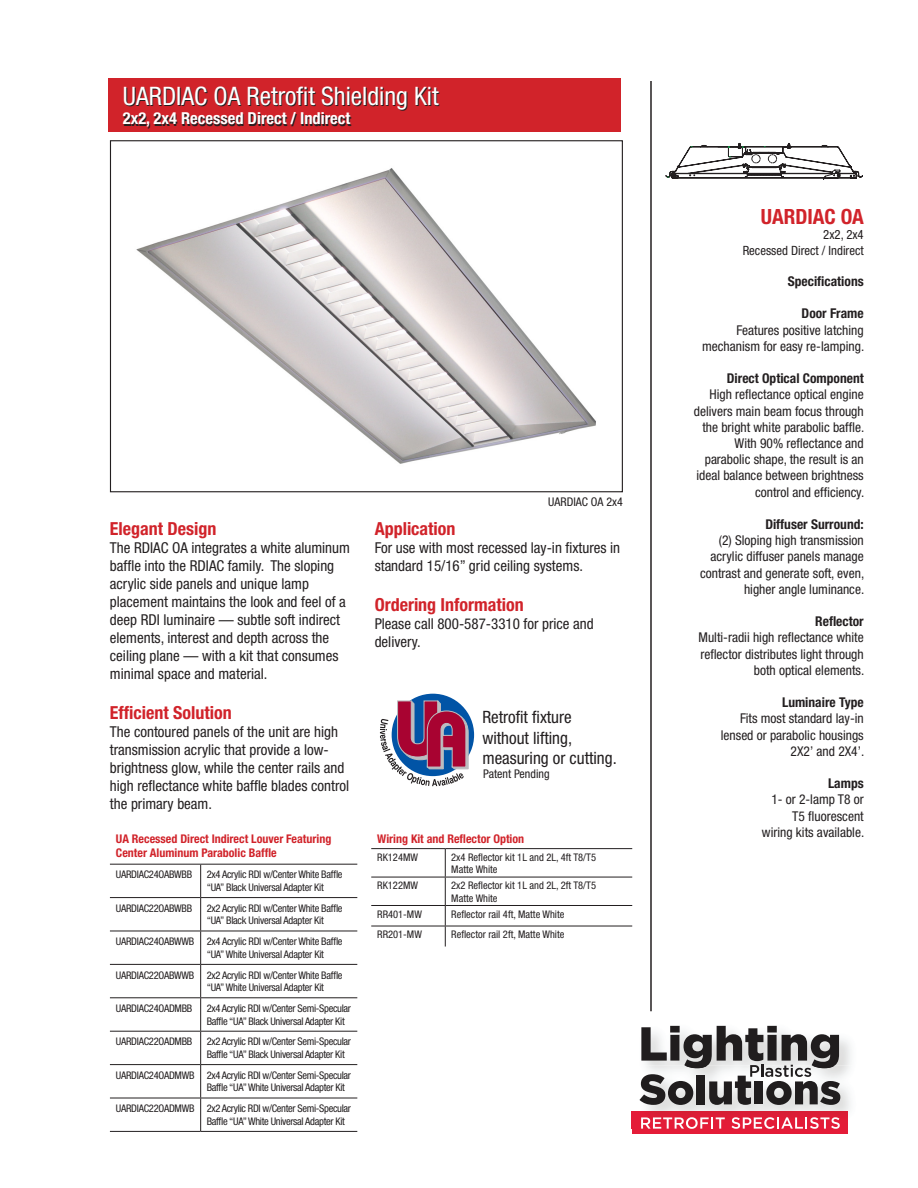
<style>
.page{position:relative;width:918px;height:1188px;background:#fff}
.page>*{position:absolute;margin:0;border:0;box-sizing:border-box;transform-origin:0 0}
.t1{font:condensed 25.5px "Helvetica Neue";color:#fff}
.t2{font:700 condensed 21px "Helvetica Neue";color:#d1232a}
.t3{font:700 condensed 18px "Helvetica Neue";color:#d1232a}
.t4{font:condensed 16.95px/20.4px "Helvetica Neue LT";color:#231f20}
.t5{font:700 condensed 16.5px "Helvetica Neue";color:#fff}
.t6{font:condensed 15px/18px "Helvetica Neue";color:#231f20}
.t7{font:condensed 13.5px/16.2px "Helvetica Neue";color:#231f20;text-align:right}
.t8{font:700 condensed 13.5px "Helvetica Neue";color:#231f20}
.t9{font:condensed 12.75px/15.3px "Helvetica Neue";color:#231f20;text-align:right}
.t10{font:700 condensed 12px/14.4px "Helvetica Neue";color:#d1232a}
.t11{font:condensed 12px "Helvetica Neue";color:#231f20}
.t12{font:condensed 10.5px/12.6px "Helvetica Neue";letter-spacing:-.025em;color:#231f20}
.t13{font:condensed 10.5px/12.6px "Helvetica Neue";color:#231f20}
.s1{font-weight:700}
</style>
<div class="page">
<hr style="left:650px;top:81px;width:2px;height:930px;background:#231f20">
<img style="left:136px;top:168px;width:460px;height:296px">
<div style="left:632px;top:1112px;width:216px;height:22px;background:#e41c38"></div>
<img style="left:670px;top:1025px;width:181px;height:41px">
<img style="left:631px;top:1066px;width:219px;height:63px">
<img style="left:632px;top:1112px;width:216px;height:17px">
<svg style="left:639px;top:1026px;width:201px;height:79px"></svg>
<svg style="left:641px;top:1117px;width:84px;height:12px"></svg>
<svg style="left:732px;top:1117px;width:108px;height:12px"></svg>
<svg style="left:666px;top:143px;width:197px;height:36px"></svg>
<hr style="left:110px;top:864px;width:91px;height:1px;background:#231f20">
<hr style="left:201px;top:864px;width:156px;height:1px;background:#231f20">
<hr style="left:200px;top:865px;width:1px;height:32px;background:#231f20">
<hr style="left:110px;top:897px;width:91px;height:1px;background:#231f20">
<hr style="left:201px;top:897px;width:156px;height:1px;background:#231f20">
<hr style="left:200px;top:898px;width:1px;height:33px;background:#231f20">
<hr style="left:110px;top:931px;width:91px;height:1px;background:#231f20">
<hr style="left:201px;top:931px;width:156px;height:1px;background:#231f20">
<hr style="left:200px;top:931px;width:1px;height:33px;background:#231f20">
<hr style="left:110px;top:964px;width:91px;height:1px;background:#231f20">
<hr style="left:201px;top:964px;width:156px;height:1px;background:#231f20">
<hr style="left:200px;top:965px;width:1px;height:32px;background:#231f20">
<hr style="left:110px;top:997px;width:91px;height:1px;background:#231f20">
<hr style="left:201px;top:997px;width:156px;height:1px;background:#231f20">
<hr style="left:200px;top:998px;width:1px;height:33px;background:#231f20">
<hr style="left:110px;top:1031px;width:91px;height:1px;background:#231f20">
<hr style="left:201px;top:1031px;width:156px;height:1px;background:#231f20">
<hr style="left:200px;top:1032px;width:1px;height:32px;background:#231f20">
<hr style="left:110px;top:1064px;width:91px;height:1px;background:#231f20">
<hr style="left:201px;top:1064px;width:156px;height:1px;background:#231f20">
<hr style="left:200px;top:1065px;width:1px;height:33px;background:#231f20">
<hr style="left:110px;top:1098px;width:91px;height:1px;background:#231f20">
<hr style="left:201px;top:1098px;width:156px;height:1px;background:#231f20">
<hr style="left:200px;top:1098px;width:1px;height:33px;background:#231f20">
<hr style="left:110px;top:1131px;width:91px;height:1px;background:#231f20">
<hr style="left:201px;top:1131px;width:156px;height:1px;background:#231f20">
<div style="left:392px;top:694px;width:82px;height:82px;background:#0154a6;border-radius:50%"></div>
<svg style="left:380px;top:699px;width:89px;height:87px"></svg>
<hr style="left:371px;top:848px;width:74px;height:1px;background:#231f20">
<hr style="left:445px;top:848px;width:187px;height:1px;background:#231f20">
<hr style="left:371px;top:877px;width:74px;height:1px;background:#231f20">
<hr style="left:445px;top:877px;width:187px;height:1px;background:#231f20">
<hr style="left:371px;top:905px;width:74px;height:1px;background:#231f20">
<hr style="left:445px;top:905px;width:187px;height:1px;background:#231f20">
<svg style="left:445px;top:849px;width:1px;height:98px"></svg>
<hr style="left:371px;top:926px;width:74px;height:1px;background:#231f20">
<hr style="left:445px;top:926px;width:187px;height:1px;background:#231f20">
<div style="left:108px;top:78px;width:513px;height:54px;background:#d1232a"></div>
<p class="t1" style="left:123px;top:81px;width:317px">UARDIAC OA Retrofit Shielding Kit</p>
<p class="t5" style="left:123px;top:109px;width:229px">2x2, 2x4 Recessed Direct / Indirect</p>
<p class="t11" style="left:548px;top:495px;width:76px">UARDIAC OA 2x4</p>
<p class="t3" style="left:110px;top:518px;width:108px">Elegant Design</p>
<p class="t6" style="left:110px;top:539px;width:242px">The RDIAC OA integrates a white aluminum baffle into the RDIAC family. The sloping acrylic side panels and unique lamp placement maintains the look and feel of a deep RDI luminaire — subtle soft indirect elements, interest and depth across the ceiling plane — with a kit that consumes minimal space and material.</p>
<p class="t3" style="left:110px;top:702px;width:123px">Efficient Solution</p>
<p class="t6" style="left:110px;top:723px;width:241px">The contoured panels of the unit are high transmission acrylic that provide a low&shy;brightness glow, while the center rails and high reflectance white baffle blades control the primary beam.</p>
<p class="t10" style="left:116px;top:831px;width:217px">UA Recessed Direct Indirect Louver Featuring<br>Center Aluminum Parabolic Baffle</p>
<p class="t12" style="left:116px;top:868px;width:78px">UARDIAC24OABWBB</p>
<p class="t12" style="left:207px;top:868px;width:137px">2x4 Acrylic RDI w/Center White Baffle “UA” Black Universal Adapter Kit</p>
<p class="t12" style="left:116px;top:902px;width:78px">UARDIAC22OABWBB</p>
<p class="t12" style="left:207px;top:902px;width:137px">2x2 Acrylic RDI w/Center White Baffle “UA” Black Universal Adapter Kit</p>
<p class="t12" style="left:116px;top:935px;width:80px">UARDIAC24OABWWB</p>
<p class="t12" style="left:207px;top:935px;width:137px">2x4 Acrylic RDI w/Center White Baffle “UA” White Universal Adapter Kit</p>
<p class="t12" style="left:116px;top:969px;width:80px">UARDIAC22OABWWB</p>
<p class="t12" style="left:207px;top:969px;width:137px">2x2 Acrylic RDI w/Center White Baffle “UA” White Universal Adapter Kit</p>
<p class="t12" style="left:116px;top:1002px;width:78px">UARDIAC24OADMBB</p>
<p class="t12" style="left:207px;top:1002px;width:146px">2x4 Acrylic RDI w/Center Semi-Specular<br>Baffle “UA” Black Universal Adapter Kit</p>
<p class="t12" style="left:116px;top:1035px;width:78px">UARDIAC22OADMBB</p>
<p class="t12" style="left:207px;top:1035px;width:146px">2x2 Acrylic RDI w/Center Semi-Specular<br>Baffle “UA” Black Universal Adapter Kit</p>
<p class="t12" style="left:116px;top:1069px;width:80px">UARDIAC24OADMWB</p>
<p class="t12" style="left:207px;top:1069px;width:146px">2x4 Acrylic RDI w/Center Semi-Specular<br>Baffle “UA” White Universal Adapter Kit</p>
<p class="t12" style="left:116px;top:1102px;width:80px">UARDIAC22OADMWB</p>
<p class="t12" style="left:207px;top:1102px;width:146px">2x2 Acrylic RDI w/Center Semi-Specular<br>Baffle “UA” White Universal Adapter Kit</p>
<p class="t3" style="left:375px;top:518px;width:82px">Application</p>
<p class="t6" style="left:375px;top:539px;width:247px">For use with most recessed lay-in fixtures in standard 15/16” grid ceiling systems.</p>
<p class="t3" style="left:375px;top:594px;width:151px">Ordering Information</p>
<p class="t6" style="left:375px;top:615px;width:221px">Please call 800-587-3310 for price and delivery.</p>
<p class="t4" style="left:482px;top:707px;width:136px">Retrofit fixture without lifting, measuring or cutting.</p>
<p class="t11" style="left:483px;top:767px;width:68px">Patent Pending</p>
<p class="t10" style="left:377px;top:831px;width:148px">Wiring Kit and Reflector Option</p>
<p class="t13" style="left:377px;top:851px;width:42px">RK124MW</p>
<p class="t13" style="left:451px;top:851px;width:146px">2x4 Reflector kit 1L and 2L, 4ft T8/T5<br>Matte White</p>
<p class="t13" style="left:377px;top:879px;width:42px">RK122MW</p>
<p class="t13" style="left:451px;top:879px;width:146px">2x2 Reflector kit 1L and 2L, 2ft T8/T5<br>Matte White</p>
<p class="t12" style="left:377px;top:907px;width:46px">RR401-MW</p>
<p class="t13" style="left:451px;top:907px;width:115px">Reflector rail 4ft, Matte White</p>
<p class="t12" style="left:377px;top:928px;width:46px">RR201-MW</p>
<p class="t13" style="left:451px;top:928px;width:115px">Reflector rail 2ft, Matte White</p>
<p class="t2" style="left:761px;top:204px;width:104px">UARDIAC OA</p>
<p class="t9" style="left:743px;top:227px;width:123px">2x2, 2x4<br>Recessed Direct / Indirect</p>
<p class="t8" style="left:788px;top:273px;width:77px">Specifications</p>
<p class="t7" style="left:702px;top:306px;width:164px"><span class="s1">Door Frame<br></span>Features positive latching mechanism for easy re-lamping.</p>
<p class="t7" style="left:694px;top:370px;width:172px"><span class="s1">Direct Optical Component<br></span>High reflectance optical engine delivers main beam focus through the bright white parabolic baffle.<br>With 90% reflectance and parabolic shape, the result is an ideal balance between brightness control and efficiency.</p>
<p class="t7" style="left:700px;top:516px;width:166px"><span class="s1">Diffuser Surround:<br></span>(2) Sloping high transmission acrylic diffuser panels manage contrast and generate soft, even, higher angle luminance.</p>
<p class="t7" style="left:699px;top:613px;width:167px"><span class="s1">Reflector<br></span>Multi-radii high reflectance white reflector distributes light through both optical elements.</p>
<p class="t7" style="left:721px;top:694px;width:145px"><span class="s1">Luminaire Type<br></span>Fits most standard lay-in lensed or parabolic housings<br>2X2’ and 2X4’.</p>
<p class="t7" style="left:762px;top:775px;width:104px"><span class="s1">Lamps<br></span>1- or 2-lamp T8 or<br>T5 fluorescent wiring kits available.</p>
</div>
